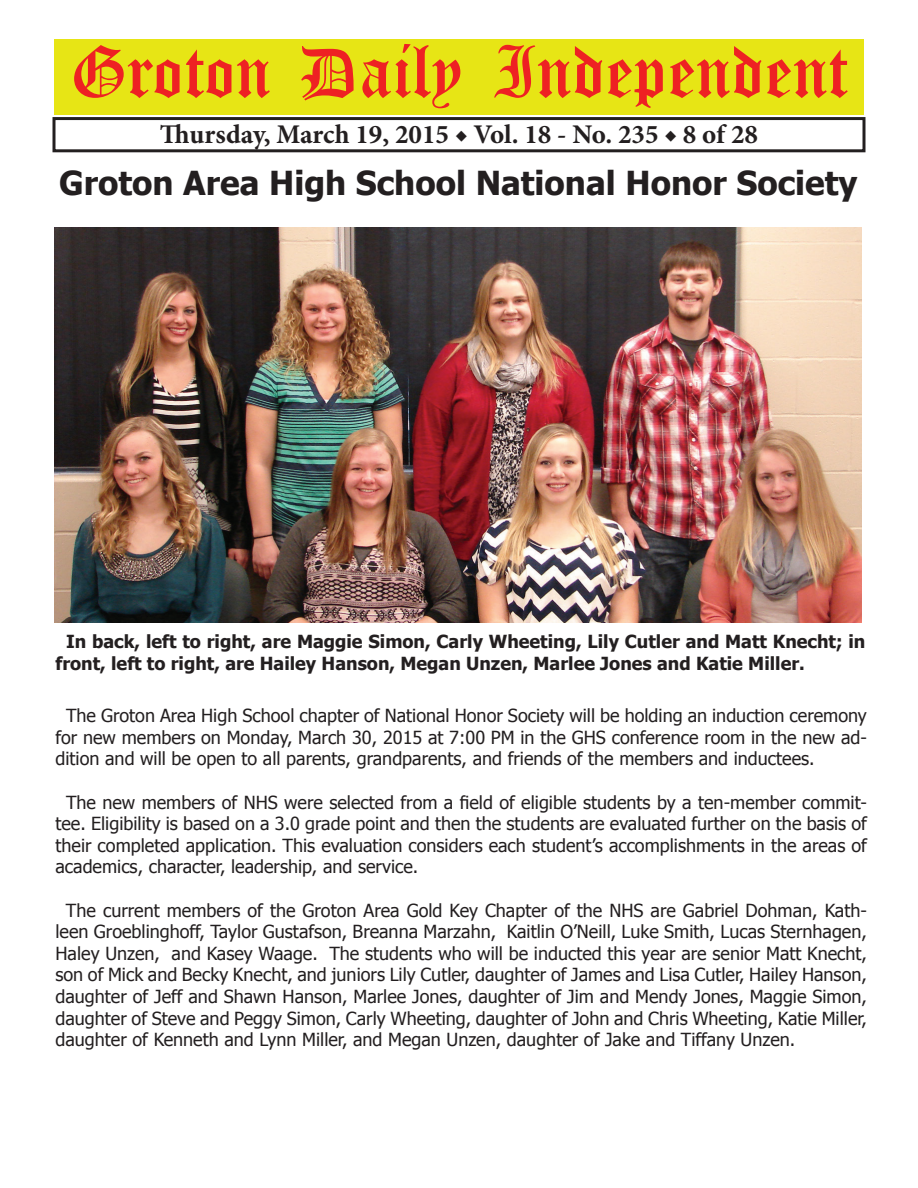
<style>
.page{position:relative;width:918px;height:1188px;background:#fff}
.page>*{position:absolute;margin:0;border:0;box-sizing:border-box;transform-origin:0 0}
.t1{font:54px "Old English Five";color:#ee2123}
.t2{font:700 33px "Tahoma";color:#231f20}
.t3{font:700 27px "Minion Pro";color:#231f20}
.t4{font:18px/21.6px "Tahoma";color:#231f20;text-align:justify}
.t5{font:700 18px/21.6px "Tahoma";color:#231f20}
</style>
<div class="page">
<div style="left:52px;top:117px;width:814px;height:35px;border:3px solid #231f20"></div>
<div style="left:54px;top:40px;width:810px;height:75px;background:#e7e515"></div>
<img style="left:55px;top:228px;width:807px;height:394px">
<h1 class="t1" style="left:70px;top:47px;width:779px">Groton Daily Independent</h1>
<h3 class="t3" style="left:160px;top:116px;width:600px">Thursday, March 19, 2015 ◆ Vol. 18 - No. 235 ◆ 8 of 28</h3>
<h2 class="t2" style="left:59px;top:160px;width:800px">Groton Area High School National Honor Society</h2>
<p class="t5" style="left:56px;top:630px;width:811px;text-indent:10px">In back, left to right, are Maggie Simon, Carly Wheeting, Lily Cutler and Matt Knecht; in front, left to right, are Hailey Hanson, Megan Unzen, Marlee Jones and Katie Miller.</p>
<p class="t4" style="left:56px;top:704px;width:813px;text-indent:10px">The Groton Area High School chapter of National Honor Society will be holding an induction ceremony for new members on Monday, March 30, 2015 at 7:00 PM in the GHS conference room in the new ad&shy;dition and will be open to all parents, grandparents, and friends of the members and inductees.</p>
<p class="t4" style="left:56px;top:790px;width:813px;text-indent:10px">The new members of NHS were selected from a field of eligible students by a ten-member commit&shy;tee. Eligibility is based on a 3.0 grade point and then the students are evaluated further on the basis of their completed application. This evaluation considers each student’s accomplishments in the areas of academics, character, leadership, and service.</p>
<p class="t4" style="left:56px;top:898px;width:813px;text-indent:10px">The current members of the Groton Area Gold Key Chapter of the NHS are Gabriel Dohman, Kath&shy;leen Groeblinghoff, Taylor Gustafson, Breanna Marzahn, Kaitlin O’Neill, Luke Smith, Lucas Sternhagen, Haley Unzen, and Kasey Waage. The students who will be inducted this year are senior Matt Knecht, son of Mick and Becky Knecht, and juniors Lily Cutler, daughter of James and Lisa Cutler, Hailey Hanson, daughter of Jeff and Shawn Hanson, Marlee Jones, daughter of Jim and Mendy Jones, Maggie Simon, daughter of Steve and Peggy Simon, Carly Wheeting, daughter of John and Chris Wheeting, Katie Miller, daughter of Kenneth and Lynn Miller, and Megan Unzen, daughter of Jake and Tiffany Unzen.</p>
</div>
